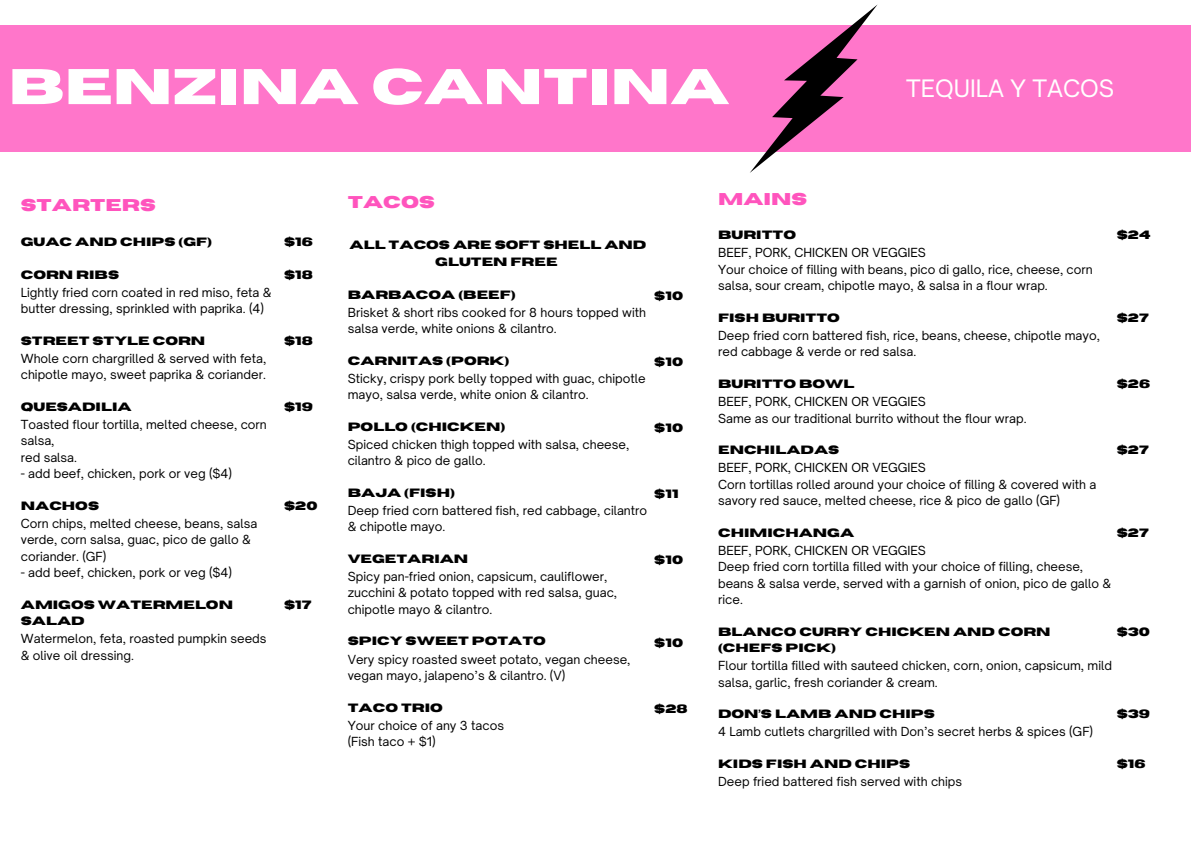
<style>
.page{position:relative;width:1191px;height:843px;background:#fff}
.page>*{position:absolute;margin:0;border:0;box-sizing:border-box;transform-origin:0 0}
.t1{font:700 50px "Horizon";color:#fff}
.t2{font:23px "Open Sauce One";color:#fff}
.t3{font:700 17px "Horizon";color:#ff54bd}
.t4{font:12px/16.5px "Open Sauce One";color:#000}
.t5{font:700 12px/16.5px "Horizon";color:#000}
</style>
<div class="page">
<div style="left:0;top:26px;width:1190px;height:126px;background:#ff76ca"></div>
<svg style="left:749px;top:5px;width:128px;height:168px"></svg>
<p class="t1" style="left:9px;top:62px;width:722px">BENZINA CANTINA</p>
<p class="t2" style="left:906px;top:74px;width:209px">TEQUILA Y TACOS</p>
<h1 class="t3" style="left:21px;top:197px;width:137px">STARTERS</h1>
<h2 class="t5" style="left:21px;top:233px;width:193px">GUAC AND CHIPS (GF)</h2>
<h3 class="t5" style="left:21px;top:266px;width:100px">CORN RIBS</h3>
<h5 class="t4" style="left:21px;top:284px;width:252px">Lightly fried corn coated in red miso, feta &amp;</h5>
<p class="t4" style="left:21px;top:300px;width:245px">butter dressing, sprinkled with paprika. (4)</p>
<p class="t5" style="left:21px;top:332px;width:186px">STREET STYLE CORN</p>
<p class="t4" style="left:21px;top:350px;width:247px">Whole corn chargrilled &amp; served with feta,</p>
<p class="t4" style="left:21px;top:366px;width:246px">chipotle mayo, sweet paprika &amp; coriander.</p>
<p class="t5" style="left:21px;top:398px;width:112px">QUESADILIA</p>
<p class="t4" style="left:21px;top:416px;width:247px">Toasted flour tortilla, melted cheese, corn salsa,</p>
<p class="t4" style="left:21px;top:449px;width:58px">red salsa.</p>
<p class="t4" style="left:21px;top:465px;width:213px">- add beef, chicken, pork or veg ($4)</p>
<p class="t5" style="left:21px;top:497px;width:80px">NACHOS</p>
<p class="t4" style="left:21px;top:515px;width:238px">Corn chips, melted cheese, beans, salsa verde, corn salsa, guac, pico de gallo &amp; coriander. (GF)</p>
<p class="t4" style="left:21px;top:564px;width:213px">- add beef, chicken, pork or veg ($4)</p>
<p class="t5" style="left:21px;top:596px;width:214px">AMIGOS WATERMELON<br>SALAD</p>
<p class="t4" style="left:21px;top:630px;width:247px">Watermelon, feta, roasted pumpkin seeds</p>
<p class="t4" style="left:21px;top:647px;width:115px">&amp; olive oil dressing.</p>
<p class="t5" style="left:284px;top:233px;width:30px">$16</p>
<h6 class="t5" style="left:284px;top:266px;width:30px">$18</h6>
<h6 class="t5" style="left:284px;top:332px;width:30px">$18</h6>
<h6 class="t5" style="left:284px;top:398px;width:30px">$19</h6>
<h6 class="t5" style="left:284px;top:497px;width:35px">$20</h6>
<h6 class="t5" style="left:284px;top:596px;width:29px">$17</h6>
<p class="t3" style="left:348px;top:193px;width:89px">TACOS</p>
<h4 class="t5" style="left:349px;top:237px;width:298px;text-align:center">ALL TACOS ARE SOFT SHELL AND<br>GLUTEN FREE</h4>
<p class="t5" style="left:348px;top:286px;width:169px">BARBACOA (BEEF)</p>
<p class="t4" style="left:348px;top:304px;width:300px">Brisket &amp; short ribs cooked for 8 hours topped with salsa verde, white onions &amp; cilantro.</p>
<p class="t5" style="left:348px;top:352px;width:163px">CARNITAS (PORK)</p>
<p class="t4" style="left:348px;top:370px;width:299px">Sticky, crispy pork belly topped with guac, chipotle mayo, salsa verde, white onion &amp; cilantro.</p>
<p class="t5" style="left:348px;top:418px;width:159px">POLLO (CHICKEN)</p>
<p class="t4" style="left:348px;top:436px;width:283px">Spiced chicken thigh topped with salsa, cheese, cilantro &amp; pico de gallo.</p>
<p class="t5" style="left:348px;top:484px;width:109px">BAJA (FISH)</p>
<p class="t4" style="left:348px;top:502px;width:301px">Deep fried corn battered fish, red cabbage, cilantro &amp; chipotle mayo.</p>
<p class="t5" style="left:348px;top:550px;width:122px">VEGETARIAN</p>
<p class="t4" style="left:348px;top:568px;width:271px">Spicy pan-fried onion, capsicum, cauliflower, zucchini &amp; potato topped with red salsa, guac, chipotle mayo &amp; cilantro.</p>
<p class="t5" style="left:348px;top:633px;width:200px">SPICY SWEET POTATO</p>
<p class="t4" style="left:348px;top:650px;width:284px">Very spicy roasted sweet potato, vegan cheese, vegan mayo, jalapeno’s &amp; cilantro. (V)</p>
<p class="t5" style="left:348px;top:699px;width:97px">TACO TRIO</p>
<p class="t4" style="left:348px;top:716px;width:158px">Your choice of any 3 tacos</p>
<p class="t4" style="left:348px;top:733px;width:89px">(Fish taco + $1)</p>
<p class="t5" style="left:654px;top:288px;width:30px">$10</p>
<p class="t5" style="left:654px;top:354px;width:30px">$10</p>
<p class="t5" style="left:654px;top:420px;width:30px">$10</p>
<p class="t5" style="left:654px;top:486px;width:26px">$11</p>
<p class="t5" style="left:654px;top:552px;width:30px">$10</p>
<p class="t5" style="left:654px;top:634px;width:30px">$10</p>
<p class="t5" style="left:654px;top:700px;width:35px">$28</p>
<p class="t3" style="left:718px;top:190px;width:91px">MAINS</p>
<p class="t5" style="left:718px;top:227px;width:79px">BURITTO</p>
<p class="t4" style="left:718px;top:244px;width:209px">BEEF, PORK, CHICKEN OR VEGGIES</p>
<p class="t4" style="left:718px;top:261px;width:376px">Your choice of filling with beans, pico di gallo, rice, cheese, corn salsa, sour cream, chipotle mayo, &amp; salsa in a flour wrap.</p>
<h3 class="t5" style="left:718px;top:310px;width:123px">FISH BURITTO</h3>
<h5 class="t4" style="left:718px;top:327px;width:383px">Deep fried corn battered fish, rice, beans, cheese, chipotle mayo, red cabbage &amp; verde or red salsa.</h5>
<p class="t5" style="left:718px;top:376px;width:138px">BURITTO BOWL</p>
<p class="t4" style="left:718px;top:393px;width:209px">BEEF, PORK, CHICKEN OR VEGGIES</p>
<p class="t4" style="left:718px;top:409px;width:310px">Same as our traditional burrito without the flour wrap.</p>
<p class="t5" style="left:718px;top:442px;width:123px">ENCHILADAS</p>
<p class="t4" style="left:718px;top:459px;width:209px">BEEF, PORK, CHICKEN OR VEGGIES</p>
<p class="t4" style="left:718px;top:475px;width:380px">Corn tortillas rolled around your choice of filling &amp; covered with a savory red sauce, melted cheese, rice &amp; pico de gallo (GF)</p>
<p class="t5" style="left:718px;top:524px;width:138px">CHIMICHANGA</p>
<p class="t4" style="left:718px;top:541px;width:209px">BEEF, PORK, CHICKEN OR VEGGIES</p>
<p class="t4" style="left:718px;top:558px;width:394px">Deep fried corn tortilla filled with your choice of filling, cheese, beans &amp; salsa verde, served with a garnish of onion, pico de gallo &amp; rice.</p>
<p class="t5" style="left:718px;top:623px;width:334px">BLANCO CURRY CHICKEN AND CORN (CHEFS PICK)</p>
<p class="t4" style="left:718px;top:657px;width:395px">Flour tortilla filled with sauteed chicken, corn, onion, capsicum, mild salsa, garlic, fresh coriander &amp; cream.</p>
<p class="t5" style="left:718px;top:706px;width:218px">DON’S LAMB AND CHIPS</p>
<p class="t4" style="left:718px;top:723px;width:376px">4 Lamb cutlets chargrilled with Don’s secret herbs &amp; spices (GF)</p>
<p class="t5" style="left:718px;top:755px;width:193px">KIDS FISH AND CHIPS</p>
<p class="t4" style="left:718px;top:772px;width:245px">Deep fried battered fish served with chips</p>
<h6 class="t5" style="left:1116px;top:227px;width:35px">$24</h6>
<h6 class="t5" style="left:1116px;top:310px;width:34px">$27</h6>
<h6 class="t5" style="left:1116px;top:376px;width:35px">$26</h6>
<h6 class="t5" style="left:1116px;top:442px;width:34px">$27</h6>
<h6 class="t5" style="left:1116px;top:524px;width:34px">$27</h6>
<h6 class="t5" style="left:1116px;top:623px;width:35px">$30</h6>
<h6 class="t5" style="left:1116px;top:706px;width:35px">$39</h6>
<h6 class="t5" style="left:1116px;top:755px;width:30px">$16</h6>
</div>
